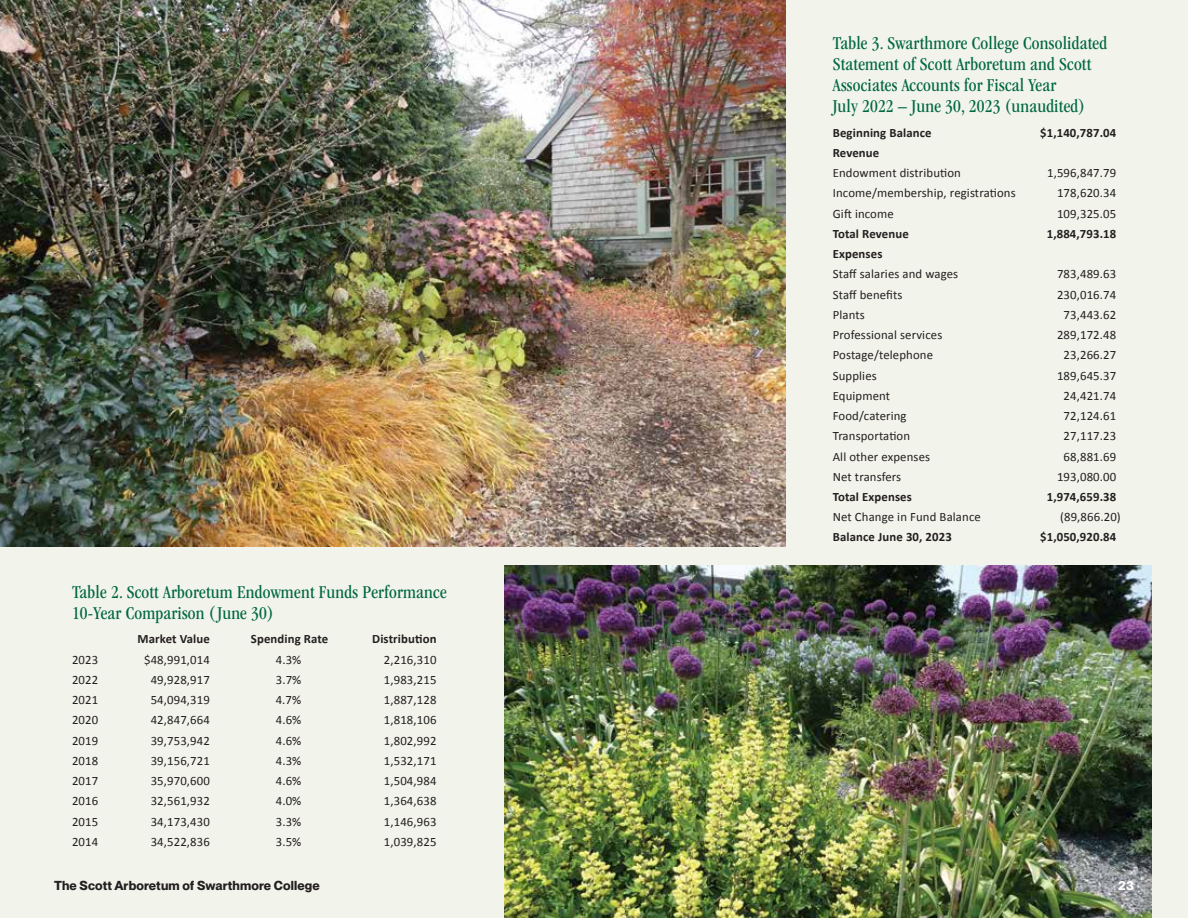
<style>
.page{position:relative;width:1188px;height:918px;background:#f2f3ea}
.page>*{position:absolute;margin:0;border:0;box-sizing:border-box;transform-origin:0 0}
.t1{font:condensed 18.75px/21px "ITC Garamond Std";letter-spacing:.01em;color:#00683f}
.t2{font:12.75px "Calibri";letter-spacing:.01em;color:#231f20}
.t3{font:700 12.75px "Calibri";letter-spacing:.01em;color:#231f20}
.t4{font:700 12.75px "PP Neue Montreal";letter-spacing:.01em;color:#231f20}
.t5{font:700 12.75px "PP Neue Montreal";color:#fff}
</style>
<div class="page">
<img style="left:0;top:0;width:786px;height:546px">
<img style="left:504px;top:566px;width:648px;height:352px">
<h1 class="t1" style="left:833px;top:33px;width:276px">Table 3. Swarthmore College Consolidated Statement of Scott Arboretum and Scott Associates Accounts for Fiscal Year<br>July 2022 – June 30, 2023 (unaudited)</h1>
<p class="t3" style="left:833px;top:124px;width:100px">Beginning Balance</p>
<p class="t3" style="left:1040px;top:124px;width:78px">$1,140,787.04</p>
<p class="t3" style="left:833px;top:144px;width:48px">Revenue</p>
<p class="t2" style="left:833px;top:165px;width:130px">Endowment distribution</p>
<p class="t2" style="left:1047px;top:165px;width:71px">1,596,847.79</p>
<p class="t2" style="left:833px;top:185px;width:184px">Income/membership, registrations</p>
<p class="t2" style="left:1057px;top:185px;width:61px">178,620.34</p>
<p class="t2" style="left:833px;top:205px;width:63px">Gift income</p>
<p class="t2" style="left:1057px;top:205px;width:61px">109,325.05</p>
<p class="t3" style="left:833px;top:225px;width:77px">Total Revenue</p>
<p class="t3" style="left:1047px;top:225px;width:71px">1,884,793.18</p>
<p class="t3" style="left:833px;top:246px;width:51px">Expenses</p>
<p class="t2" style="left:833px;top:266px;width:127px">Staff salaries and wages</p>
<p class="t2" style="left:1057px;top:266px;width:61px">783,489.63</p>
<p class="t2" style="left:833px;top:286px;width:71px">Staff benefits</p>
<p class="t2" style="left:1057px;top:286px;width:61px">230,016.74</p>
<p class="t2" style="left:833px;top:306px;width:34px">Plants</p>
<p class="t2" style="left:1064px;top:306px;width:54px">73,443.62</p>
<p class="t2" style="left:833px;top:327px;width:111px">Professional services</p>
<p class="t2" style="left:1057px;top:327px;width:61px">289,172.48</p>
<p class="t2" style="left:833px;top:347px;width:102px">Postage/telephone</p>
<p class="t2" style="left:1064px;top:347px;width:54px">23,266.27</p>
<p class="t2" style="left:833px;top:367px;width:45px">Supplies</p>
<p class="t2" style="left:1057px;top:367px;width:61px">189,645.37</p>
<p class="t2" style="left:833px;top:387px;width:59px">Equipment</p>
<p class="t2" style="left:1064px;top:387px;width:54px">24,421.74</p>
<p class="t2" style="left:833px;top:408px;width:75px">Food/catering</p>
<p class="t2" style="left:1064px;top:408px;width:54px">72,124.61</p>
<p class="t2" style="left:833px;top:428px;width:79px">Transportation</p>
<p class="t2" style="left:1064px;top:428px;width:54px">27,117.23</p>
<p class="t2" style="left:833px;top:448px;width:99px">All other expenses</p>
<p class="t2" style="left:1064px;top:448px;width:54px">68,881.69</p>
<p class="t2" style="left:833px;top:468px;width:70px">Net transfers</p>
<p class="t2" style="left:1057px;top:468px;width:61px">193,080.00</p>
<p class="t3" style="left:833px;top:489px;width:81px">Total Expenses</p>
<p class="t3" style="left:1047px;top:489px;width:71px">1,974,659.38</p>
<p class="t2" style="left:833px;top:509px;width:150px">Net Change in Fund Balance</p>
<p class="t2" style="left:1060px;top:509px;width:62px">(89,866.20)</p>
<p class="t3" style="left:833px;top:529px;width:121px">Balance June 30, 2023</p>
<p class="t3" style="left:1040px;top:529px;width:78px">$1,050,920.84</p>
<h1 class="t1" style="left:72px;top:582px;width:376px">Table 2. Scott Arboretum Endowment Funds Performance<br>10-Year Comparison (June 30)</h1>
<p class="t3" style="left:138px;top:631px;width:74px">Market Value</p>
<p class="t3" style="left:251px;top:631px;width:79px">Spending Rate</p>
<p class="t3" style="left:372px;top:631px;width:66px">Distribution</p>
<p class="t2" style="left:72px;top:651px;width:28px">2023</p>
<p class="t2" style="left:144px;top:651px;width:67px">$48,991,014</p>
<p class="t2" style="left:276px;top:651px;width:27px">4.3%</p>
<p class="t2" style="left:384px;top:651px;width:54px">2,216,310</p>
<p class="t2" style="left:72px;top:672px;width:28px">2022</p>
<p class="t2" style="left:151px;top:672px;width:61px">49,928,917</p>
<p class="t2" style="left:276px;top:672px;width:27px">3.7%</p>
<p class="t2" style="left:384px;top:672px;width:54px">1,983,215</p>
<p class="t2" style="left:72px;top:692px;width:28px">2021</p>
<p class="t2" style="left:151px;top:692px;width:61px">54,094,319</p>
<p class="t2" style="left:276px;top:692px;width:27px">4.7%</p>
<p class="t2" style="left:384px;top:692px;width:54px">1,887,128</p>
<p class="t2" style="left:72px;top:712px;width:28px">2020</p>
<p class="t2" style="left:151px;top:712px;width:61px">42,847,664</p>
<p class="t2" style="left:276px;top:712px;width:27px">4.6%</p>
<p class="t2" style="left:384px;top:712px;width:54px">1,818,106</p>
<p class="t2" style="left:72px;top:732px;width:28px">2019</p>
<p class="t2" style="left:151px;top:732px;width:61px">39,753,942</p>
<p class="t2" style="left:276px;top:732px;width:27px">4.6%</p>
<p class="t2" style="left:384px;top:732px;width:54px">1,802,992</p>
<p class="t2" style="left:72px;top:753px;width:28px">2018</p>
<p class="t2" style="left:151px;top:753px;width:61px">39,156,721</p>
<p class="t2" style="left:276px;top:753px;width:27px">4.3%</p>
<p class="t2" style="left:384px;top:753px;width:54px">1,532,171</p>
<p class="t2" style="left:72px;top:773px;width:28px">2017</p>
<p class="t2" style="left:151px;top:773px;width:61px">35,970,600</p>
<p class="t2" style="left:276px;top:773px;width:27px">4.6%</p>
<p class="t2" style="left:384px;top:773px;width:54px">1,504,984</p>
<p class="t2" style="left:72px;top:793px;width:28px">2016</p>
<p class="t2" style="left:151px;top:793px;width:61px">32,561,932</p>
<p class="t2" style="left:276px;top:793px;width:27px">4.0%</p>
<p class="t2" style="left:384px;top:793px;width:54px">1,364,638</p>
<p class="t2" style="left:72px;top:813px;width:28px">2015</p>
<p class="t2" style="left:151px;top:813px;width:61px">34,173,430</p>
<p class="t2" style="left:276px;top:813px;width:27px">3.3%</p>
<p class="t2" style="left:384px;top:813px;width:54px">1,146,963</p>
<p class="t2" style="left:72px;top:834px;width:28px">2014</p>
<p class="t2" style="left:151px;top:834px;width:61px">34,522,836</p>
<p class="t2" style="left:276px;top:834px;width:27px">3.5%</p>
<p class="t2" style="left:384px;top:834px;width:54px">1,039,825</p>
<p class="t4" style="left:54px;top:877px;width:267px">The Scott Arboretum of Swarthmore College</p>
<p class="t5" style="left:1118px;top:877px;width:17px">23</p>
</div>
